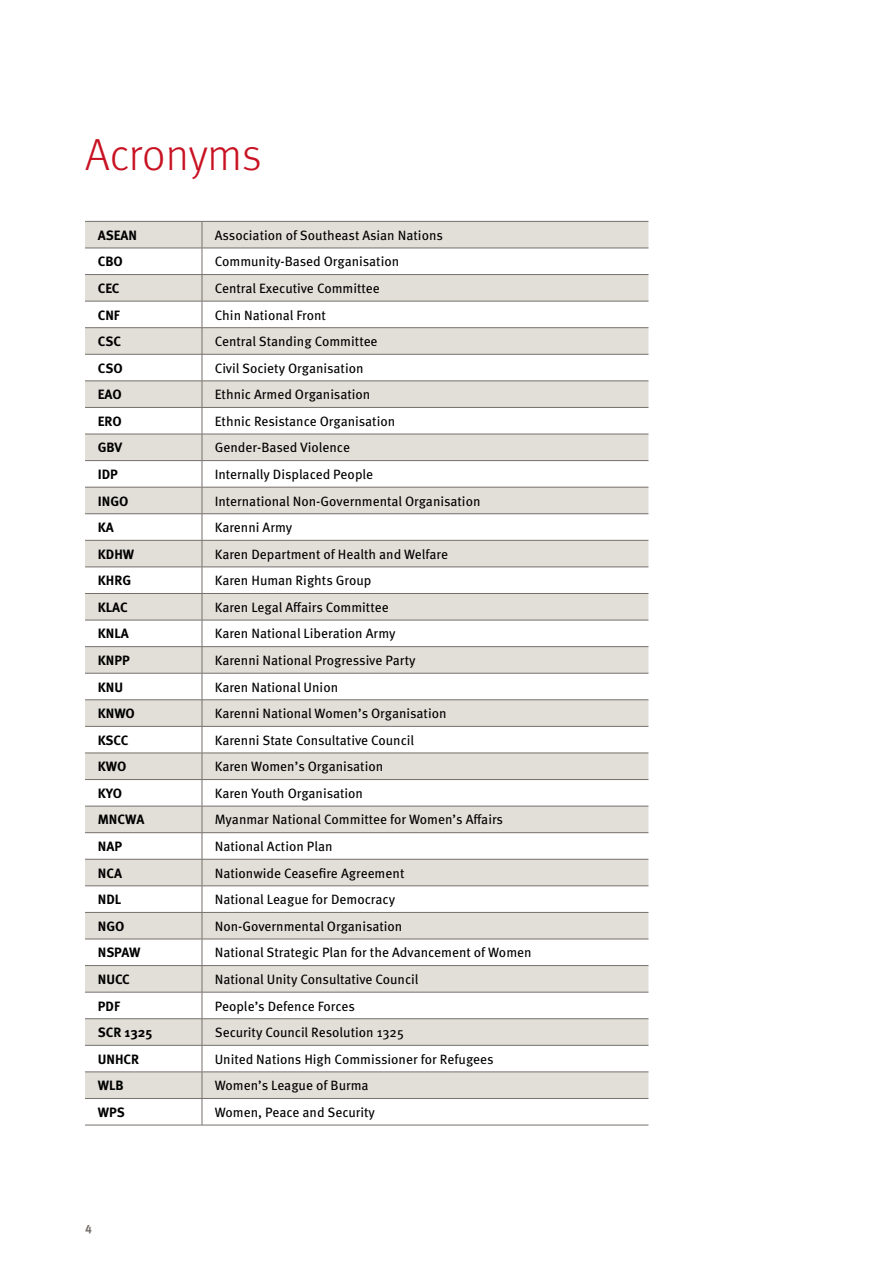
<style>
.page{position:relative;width:893px;height:1263px;background:#fff}
.page>*{position:absolute;margin:0;border:0;box-sizing:border-box;transform-origin:0 0}
.t1{font:300 45px "Meta Pro";letter-spacing:-.005em;color:#c81222}
.t2{font:13.5px "Meta Pro";color:#000}
.t3{font:700 13.5px "Meta Pro";color:#000}
.t4{font:700 12px "Meta Pro";color:#766f6b}
</style>
<div class="page">
<svg style="left:85px;top:222px;width:563px;height:876px;fill:#e2dfd8"></svg>
<hr style="left:85px;top:221px;width:117px;height:1px;background:#766f6b">
<hr style="left:202px;top:221px;width:446px;height:1px;background:#766f6b">
<hr style="left:85px;top:248px;width:117px;height:1px;background:#766f6b">
<hr style="left:202px;top:248px;width:446px;height:1px;background:#766f6b">
<hr style="left:85px;top:274px;width:117px;height:1px;background:#766f6b">
<hr style="left:202px;top:274px;width:446px;height:1px;background:#766f6b">
<hr style="left:85px;top:301px;width:117px;height:1px;background:#766f6b">
<hr style="left:202px;top:301px;width:446px;height:1px;background:#766f6b">
<hr style="left:85px;top:327px;width:117px;height:1px;background:#766f6b">
<hr style="left:202px;top:327px;width:446px;height:1px;background:#766f6b">
<hr style="left:85px;top:354px;width:117px;height:1px;background:#766f6b">
<hr style="left:202px;top:354px;width:446px;height:1px;background:#766f6b">
<hr style="left:85px;top:381px;width:117px;height:1px;background:#766f6b">
<hr style="left:202px;top:381px;width:446px;height:1px;background:#766f6b">
<hr style="left:85px;top:407px;width:117px;height:1px;background:#766f6b">
<hr style="left:202px;top:407px;width:446px;height:1px;background:#766f6b">
<hr style="left:85px;top:434px;width:117px;height:1px;background:#766f6b">
<hr style="left:202px;top:434px;width:446px;height:1px;background:#766f6b">
<hr style="left:85px;top:460px;width:117px;height:1px;background:#766f6b">
<hr style="left:202px;top:460px;width:446px;height:1px;background:#766f6b">
<hr style="left:85px;top:487px;width:117px;height:1px;background:#766f6b">
<hr style="left:202px;top:487px;width:446px;height:1px;background:#766f6b">
<hr style="left:85px;top:513px;width:117px;height:1px;background:#766f6b">
<hr style="left:202px;top:513px;width:446px;height:1px;background:#766f6b">
<hr style="left:85px;top:540px;width:117px;height:1px;background:#766f6b">
<hr style="left:202px;top:540px;width:446px;height:1px;background:#766f6b">
<hr style="left:85px;top:567px;width:117px;height:1px;background:#766f6b">
<hr style="left:202px;top:567px;width:446px;height:1px;background:#766f6b">
<hr style="left:85px;top:593px;width:117px;height:1px;background:#766f6b">
<hr style="left:202px;top:593px;width:446px;height:1px;background:#766f6b">
<hr style="left:85px;top:620px;width:117px;height:1px;background:#766f6b">
<hr style="left:202px;top:620px;width:446px;height:1px;background:#766f6b">
<hr style="left:85px;top:646px;width:117px;height:1px;background:#766f6b">
<hr style="left:202px;top:646px;width:446px;height:1px;background:#766f6b">
<hr style="left:85px;top:673px;width:117px;height:1px;background:#766f6b">
<hr style="left:202px;top:673px;width:446px;height:1px;background:#766f6b">
<hr style="left:85px;top:699px;width:117px;height:1px;background:#766f6b">
<hr style="left:202px;top:699px;width:446px;height:1px;background:#766f6b">
<hr style="left:85px;top:726px;width:117px;height:1px;background:#766f6b">
<hr style="left:202px;top:726px;width:446px;height:1px;background:#766f6b">
<hr style="left:85px;top:753px;width:117px;height:1px;background:#766f6b">
<hr style="left:202px;top:753px;width:446px;height:1px;background:#766f6b">
<hr style="left:85px;top:779px;width:117px;height:1px;background:#766f6b">
<hr style="left:202px;top:779px;width:446px;height:1px;background:#766f6b">
<hr style="left:85px;top:806px;width:117px;height:1px;background:#766f6b">
<hr style="left:202px;top:806px;width:446px;height:1px;background:#766f6b">
<hr style="left:85px;top:832px;width:117px;height:1px;background:#766f6b">
<hr style="left:202px;top:832px;width:446px;height:1px;background:#766f6b">
<hr style="left:85px;top:859px;width:117px;height:1px;background:#766f6b">
<hr style="left:202px;top:859px;width:446px;height:1px;background:#766f6b">
<hr style="left:85px;top:885px;width:117px;height:1px;background:#766f6b">
<hr style="left:202px;top:885px;width:446px;height:1px;background:#766f6b">
<hr style="left:85px;top:912px;width:117px;height:1px;background:#766f6b">
<hr style="left:202px;top:912px;width:446px;height:1px;background:#766f6b">
<hr style="left:85px;top:939px;width:117px;height:1px;background:#766f6b">
<hr style="left:202px;top:939px;width:446px;height:1px;background:#766f6b">
<hr style="left:85px;top:965px;width:117px;height:1px;background:#766f6b">
<hr style="left:202px;top:965px;width:446px;height:1px;background:#766f6b">
<hr style="left:85px;top:992px;width:117px;height:1px;background:#766f6b">
<hr style="left:202px;top:992px;width:446px;height:1px;background:#766f6b">
<hr style="left:85px;top:1018px;width:117px;height:1px;background:#766f6b">
<hr style="left:202px;top:1018px;width:446px;height:1px;background:#766f6b">
<hr style="left:85px;top:1045px;width:117px;height:1px;background:#766f6b">
<hr style="left:202px;top:1045px;width:446px;height:1px;background:#766f6b">
<hr style="left:85px;top:1071px;width:117px;height:1px;background:#766f6b">
<hr style="left:202px;top:1071px;width:446px;height:1px;background:#766f6b">
<hr style="left:85px;top:1098px;width:117px;height:1px;background:#766f6b">
<hr style="left:202px;top:1098px;width:446px;height:1px;background:#766f6b">
<hr style="left:85px;top:1125px;width:117px;height:1px;background:#766f6b">
<hr style="left:202px;top:1125px;width:446px;height:1px;background:#766f6b">
<svg style="left:202px;top:222px;width:1px;height:903px"></svg>
<h1 class="t1" style="left:85px;top:122px;width:178px">Acronyms</h1>
<p class="t3" style="left:98px;top:225px;width:41px">ASEAN</p>
<p class="t2" style="left:215px;top:225px;width:230px">Association of Southeast Asian Nations</p>
<p class="t3" style="left:98px;top:251px;width:27px">CBO</p>
<p class="t2" style="left:215px;top:251px;width:186px">Community-Based Organisation</p>
<p class="t3" style="left:98px;top:278px;width:23px">CEC</p>
<p class="t2" style="left:215px;top:278px;width:167px">Central Executive Committee</p>
<p class="t3" style="left:98px;top:304px;width:24px">CNF</p>
<p class="t2" style="left:215px;top:304px;width:113px">Chin National Front</p>
<p class="t3" style="left:98px;top:331px;width:25px">CSC</p>
<p class="t2" style="left:215px;top:331px;width:164px">Central Standing Committee</p>
<p class="t3" style="left:98px;top:357px;width:26px">CSO</p>
<p class="t2" style="left:215px;top:358px;width:150px">Civil Society Organisation</p>
<p class="t3" style="left:98px;top:384px;width:25px">EAO</p>
<p class="t2" style="left:215px;top:384px;width:157px">Ethnic Armed Organisation</p>
<p class="t3" style="left:98px;top:411px;width:26px">ERO</p>
<p class="t2" style="left:215px;top:411px;width:182px">Ethnic Resistance Organisation</p>
<p class="t3" style="left:98px;top:437px;width:26px">GBV</p>
<p class="t2" style="left:215px;top:437px;width:137px">Gender-Based Violence</p>
<p class="t3" style="left:98px;top:464px;width:22px">IDP</p>
<p class="t2" style="left:215px;top:464px;width:160px">Internally Displaced People</p>
<p class="t3" style="left:98px;top:490px;width:32px">INGO</p>
<p class="t2" style="left:215px;top:490px;width:267px">International Non-Governmental Organisation</p>
<p class="t3" style="left:98px;top:517px;width:18px">KA</p>
<p class="t2" style="left:215px;top:517px;width:79px">Karenni Army</p>
<p class="t3" style="left:98px;top:543px;width:38px">KDHW</p>
<p class="t2" style="left:215px;top:544px;width:235px">Karen Department of Health and Welfare</p>
<p class="t3" style="left:98px;top:570px;width:35px">KHRG</p>
<p class="t2" style="left:215px;top:570px;width:158px">Karen Human Rights Group</p>
<p class="t3" style="left:98px;top:597px;width:32px">KLAC</p>
<p class="t2" style="left:215px;top:597px;width:175px">Karen Legal Affairs Committee</p>
<p class="t3" style="left:98px;top:623px;width:33px">KNLA</p>
<p class="t2" style="left:215px;top:623px;width:182px">Karen National Liberation Army</p>
<p class="t3" style="left:98px;top:650px;width:34px">KNPP</p>
<p class="t2" style="left:215px;top:650px;width:202px">Karenni National Progressive Party</p>
<p class="t3" style="left:98px;top:676px;width:27px">KNU</p>
<p class="t2" style="left:215px;top:676px;width:125px">Karen National Union</p>
<p class="t3" style="left:98px;top:703px;width:39px">KNWO</p>
<p class="t2" style="left:215px;top:703px;width:233px">Karenni National Women’s Organisation</p>
<p class="t3" style="left:98px;top:729px;width:32px">KSCC</p>
<p class="t2" style="left:215px;top:730px;width:201px">Karenni State Consultative Council</p>
<p class="t3" style="left:98px;top:756px;width:30px">KWO</p>
<p class="t2" style="left:215px;top:756px;width:170px">Karen Women’s Organisation</p>
<p class="t3" style="left:98px;top:783px;width:26px">KYO</p>
<p class="t2" style="left:215px;top:783px;width:150px">Karen Youth Organisation</p>
<p class="t3" style="left:98px;top:809px;width:48px">MNCWA</p>
<p class="t2" style="left:215px;top:809px;width:290px">Myanmar National Committee for Women’s Affairs</p>
<p class="t3" style="left:98px;top:836px;width:26px">NAP</p>
<p class="t2" style="left:215px;top:836px;width:119px">National Action Plan</p>
<p class="t3" style="left:98px;top:862px;width:26px">NCA</p>
<p class="t2" style="left:215px;top:862px;width:191px">Nationwide Ceasefire Agreement</p>
<p class="t3" style="left:98px;top:889px;width:25px">NDL</p>
<p class="t2" style="left:215px;top:889px;width:182px">National League for Democracy</p>
<p class="t3" style="left:98px;top:915px;width:28px">NGO</p>
<p class="t2" style="left:215px;top:916px;width:189px">Non-Governmental Organisation</p>
<p class="t3" style="left:98px;top:942px;width:44px">NSPAW</p>
<p class="t2" style="left:215px;top:942px;width:318px">National Strategic Plan for the Advancement of Women</p>
<p class="t3" style="left:98px;top:969px;width:34px">NUCC</p>
<p class="t2" style="left:215px;top:969px;width:205px">National Unity Consultative Council</p>
<p class="t3" style="left:98px;top:995px;width:24px">PDF</p>
<p class="t2" style="left:215px;top:995px;width:142px">People’s Defence Forces</p>
<p class="t3" style="left:98px;top:1022px;width:56px">SCR 1325</p>
<p class="t2" style="left:215px;top:1022px;width:191px">Security Council Resolution 1325</p>
<p class="t3" style="left:98px;top:1048px;width:43px">UNHCR</p>
<p class="t2" style="left:215px;top:1049px;width:280px">United Nations High Commissioner for Refugees</p>
<p class="t3" style="left:98px;top:1075px;width:28px">WLB</p>
<p class="t2" style="left:215px;top:1075px;width:155px">Women’s League of Burma</p>
<p class="t3" style="left:98px;top:1101px;width:29px">WPS</p>
<p class="t2" style="left:215px;top:1102px;width:162px">Women, Peace and Security</p>
<p class="t4" style="left:85px;top:1220px;width:8px">4</p>
</div>
